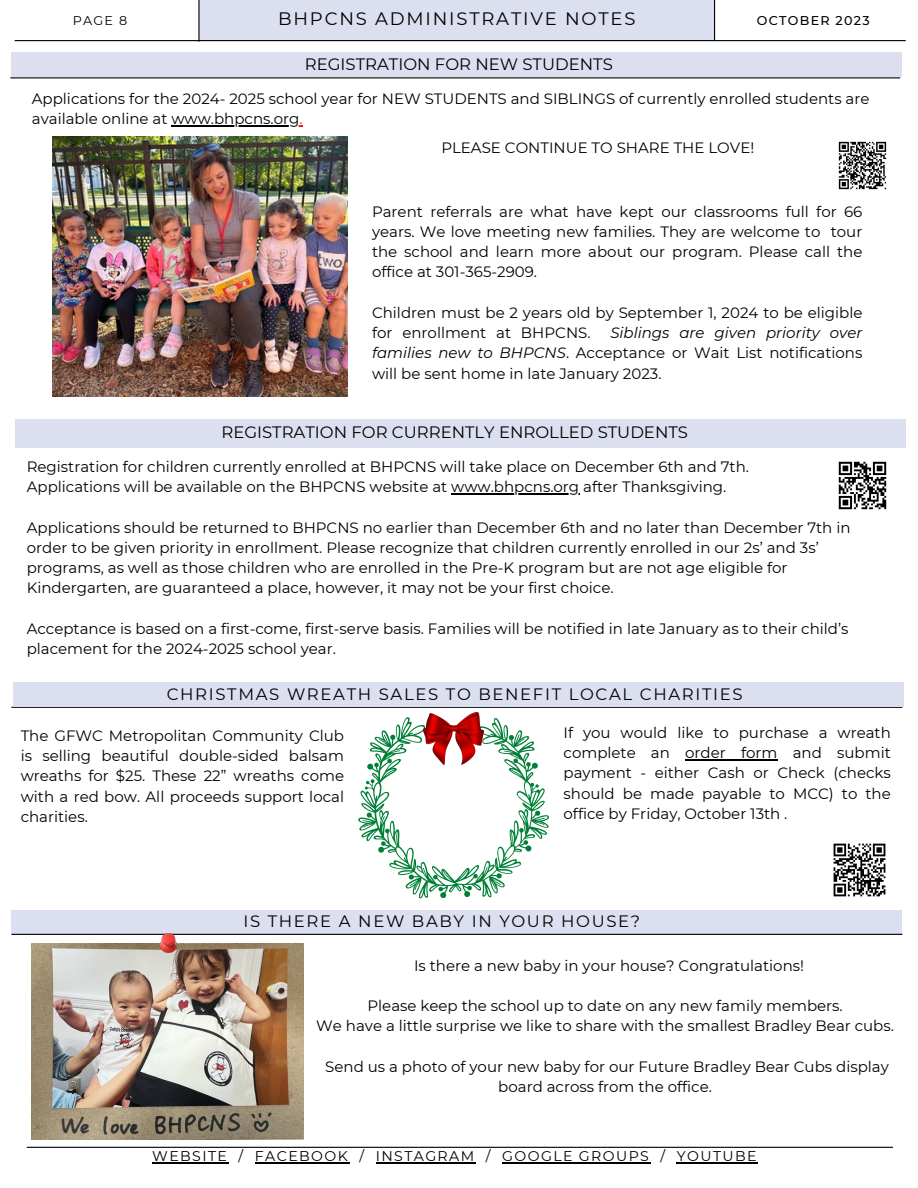
<style>
.page{position:relative;width:918px;height:1188px;background:#fff}
.page>*{position:absolute;margin:0;border:0;box-sizing:border-box;transform-origin:0 0}
.t1{font:18px "Montserrat";letter-spacing:.1em;color:#000}
.t2{font:16.5px "Montserrat";letter-spacing:.1em;color:#000}
.t3{font:16.5px "Montserrat";color:#000}
.t4{font:15px/20.2px "Montserrat";color:#000;text-align:justify}
.t5{font:14.1px "Montserrat";letter-spacing:.1em;color:#000}
.t6{font:500 12.75px "Montserrat";letter-spacing:.1em;color:#000}
.t7{font:12.75px "Montserrat";color:#000}
.s1{color:#ff1616}
.s2{font-style:italic}
</style>
<div class="page">
<div style="left:200px;top:0;width:514px;height:40px;background:#dbdfef"></div>
<hr style="left:15px;top:40px;width:891px;height:1px;background:#000">
<hr style="left:198px;top:0;width:2px;height:42px;background:#000">
<hr style="left:714px;top:0;width:1px;height:41px;background:#000">
<hr style="left:27px;top:1147px;width:866px;height:1px;background:#000">
<hr style="left:10px;top:77px;width:890px;height:1px;background:#000">
<div style="left:11px;top:52px;width:891px;height:25px;background:#dbdfef"></div>
<div style="left:15px;top:419px;width:891px;height:28px;background:#dbdfef"></div>
<img style="left:838px;top:461px;width:49px;height:49px">
<img style="left:52px;top:136px;width:295px;height:260px">
<hr style="left:11px;top:707px;width:891px;height:1px;background:#000">
<svg style="left:358px;top:717px;width:191px;height:182px"></svg>
<div style="left:14px;top:682px;width:890px;height:25px;background:#dbdfef"></div>
<div style="left:11px;top:910px;width:891px;height:24px;background:#dbdfef"></div>
<hr style="left:11px;top:934px;width:891px;height:1px;background:#000">
<img style="left:32px;top:943px;width:271px;height:196px">
<img style="left:160px;top:934px;width:16px;height:19px">
<img style="left:424px;top:712px;width:59px;height:52px">
<img style="left:838px;top:141px;width:49px;height:49px">
<img style="left:833px;top:843px;width:53px;height:54px">
<hr style="left:152px;top:1162px;width:76px;height:1px;background:#000">
<hr style="left:255px;top:1162px;width:94px;height:1px;background:#000">
<hr style="left:376px;top:1162px;width:100px;height:1px;background:#000">
<hr style="left:502px;top:1162px;width:148px;height:1px;background:#000">
<hr style="left:677px;top:1162px;width:81px;height:1px;background:#000">
<hr style="left:171px;top:125px;width:128px;height:1px;background:#000">
<hr style="left:451px;top:493px;width:128px;height:1px;background:#000">
<hr style="left:685px;top:759px;width:93px;height:1px;background:#000">
<p class="t7" style="left:73px;top:12px;width:56px">PAGE 8</p>
<p class="t1" style="left:278px;top:8px;width:359px">BHPCNS ADMINISTRATIVE NOTES</p>
<p class="t6" style="left:757px;top:12px;width:115px">OCTOBER 2023</p>
<p class="t3" style="left:305px;top:54px;width:309px">REGISTRATION FOR NEW STUDENTS</p>
<p class="t4" style="left:32px;top:88px;width:839px">Applications for the 2024- 2025 school year for NEW STUDENTS and SIBLINGS of currently enrolled students are available online at www.bhpcns.org<span class="s1">.</span></p>
<p class="t4" style="left:441px;top:138px;width:314px">PLEASE CONTINUE TO SHARE THE LOVE!</p>
<p class="t4" style="left:372px;top:201px;width:492px">Parent referrals are what have kept our classrooms full for 66 years. We love meeting new families. They are welcome to tour the school and learn more about our program. Please call the office at 301-365-2909.</p>
<p class="t4" style="left:372px;top:302px;width:492px">Children must be 2 years old by September 1, 2024 to be eligible for enrollment at BHPCNS.</p>
<p class="t4" style="left:372px;top:323px;width:492px;text-indent:238px"><span class="s2">Siblings are given priority over families new to BHPCNS</span>. Acceptance or Wait List notifications will be sent home in late January 2023.</p>
<p class="t3" style="left:221px;top:422px;width:468px">REGISTRATION FOR CURRENTLY ENROLLED STUDENTS</p>
<p class="t4" style="left:27px;top:456px;width:724px">Registration for children currently enrolled at BHPCNS will take place on December 6th and 7th.</p>
<p class="t4" style="left:27px;top:477px;width:701px">Applications will be available on the BHPCNS website at www.bhpcns.org after Thanksgiving.</p>
<p class="t4" style="left:27px;top:517px;width:825px;text-align:left">Applications should be returned to BHPCNS no earlier than December 6th and no later than December 7th in order to be given priority in enrollment. Please recognize that children currently enrolled in our 2s’ and 3s’ programs, as well as those children who are enrolled in the Pre-K program but are not age eligible for Kindergarten, are guaranteed a place, however, it may not be your first choice.</p>
<p class="t4" style="left:27px;top:618px;width:823px">Acceptance is based on a first-come, first-serve basis. Families will be notified in late January as to their child’s placement for the 2024-2025 school year.</p>
<p class="t2" style="left:167px;top:684px;width:578px">CHRISTMAS WREATH SALES TO BENEFIT LOCAL CHARITIES</p>
<p class="t4" style="left:21px;top:725px;width:325px">The GFWC Metropolitan Community Club is selling beautiful double-sided balsam wreaths for $25. These 22” wreaths come with a red bow. All proceeds support local charities.</p>
<p class="t4" style="left:564px;top:722px;width:329px">If you would like to purchase a wreath complete an order form and submit payment - either Cash or Check (checks should be made payable to MCC) to the office by Friday, October 13th .</p>
<p class="t2" style="left:243px;top:911px;width:398px">IS THERE A NEW BABY IN YOUR HOUSE?</p>
<p class="t4" style="left:414px;top:955px;width:391px">Is there a new baby in your house? Congratulations!</p>
<p class="t4" style="left:367px;top:996px;width:477px">Please keep the school up to date on any new family members.</p>
<p class="t4" style="left:316px;top:1016px;width:579px">We have a little surprise we like to share with the smallest Bradley Bear cubs.</p>
<p class="t4" style="left:325px;top:1056px;width:565px;text-align:center">Send us a photo of your new baby for our Future Bradley Bear Cubs display board across from the office.</p>
<p class="t5" style="left:152px;top:1147px;width:606px">WEBSITE / FACEBOOK / INSTAGRAM / GOOGLE GROUPS / YOUTUBE</p>
</div>
